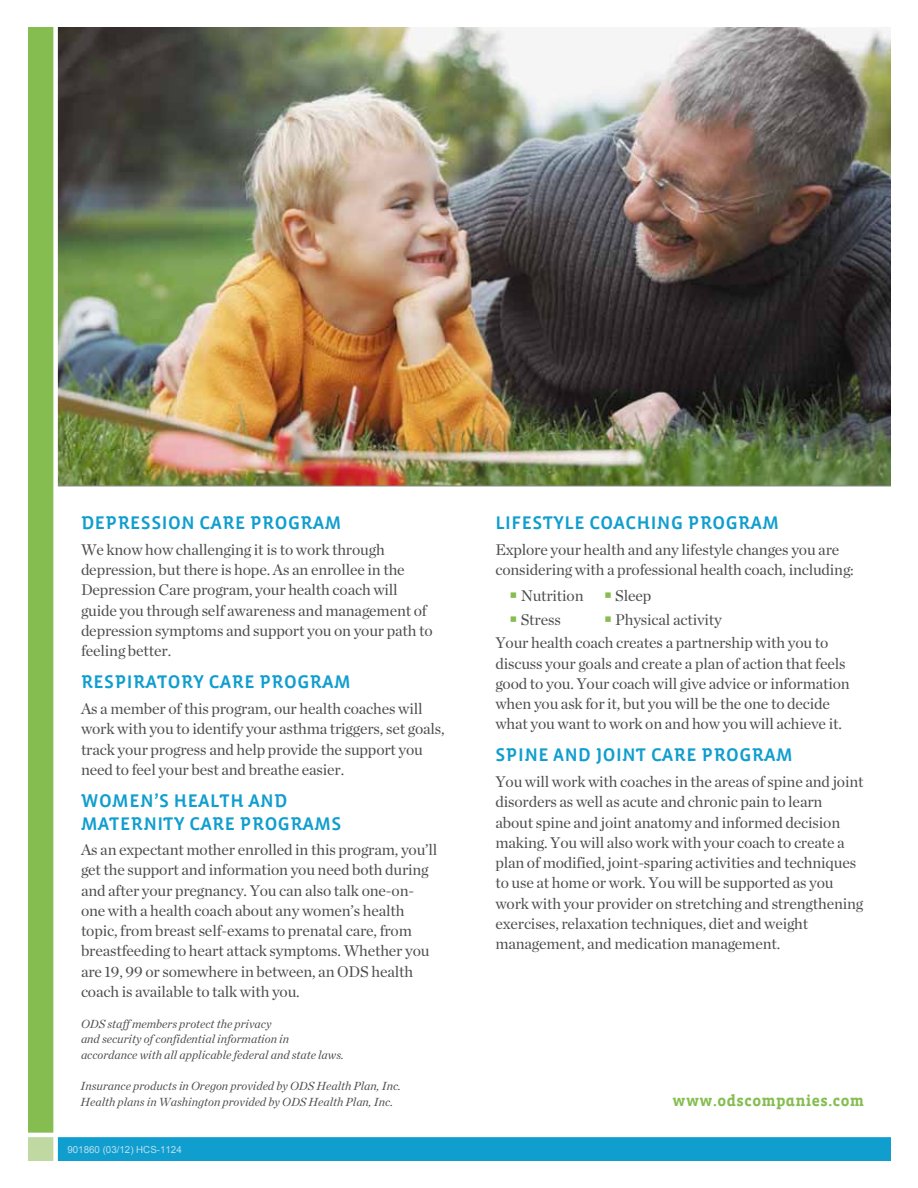
<style>
.page{position:relative;width:918px;height:1188px;background:#fff}
.page>*{position:absolute;margin:0;border:0;box-sizing:border-box;transform-origin:0 0}
.t1{font:18.75px "Vista Sans Alt Med";letter-spacing:.025em;color:#109ece}
.t2{font:15.75px/20.2px "Chronicle Deck";letter-spacing:-.01em;color:#4d4d4f}
.t3{font:700 15.75px "Vista Slab Alt";letter-spacing:.03em;color:#85bd51}
.t4{font:italic 12px/15.8px "Chronicle Deck";color:#4d4d4f}
.t5{font:9.75px "Arial";color:#bddeef}
.s1{font-family:"Vista Sans Med"}
</style>
<div class="page">
<img style="left:58px;top:27px;width:833px;height:459px">
<hr style="left:54px;top:486px;width:837px;height:1px;background:#898d90">
<div style="left:28px;top:27px;width:25px;height:1106px;background:#85bd51"></div>
<div style="left:28px;top:1136px;width:25px;height:25px;background:#c0d9a2"></div>
<div style="left:55px;top:1136px;width:836px;height:25px;background:#109ece"></div>
<div style="left:53px;top:17px;width:5px;height:1144px;background:#fff"></div>
<hr style="left:27px;top:1133px;width:864px;height:4px;background:#fff">
<p class="t1" style="left:81px;top:513px;width:262px">DEPRESSION CARE PROGRAM</p>
<p class="t2" style="left:81px;top:539px;width:353px">We know how challenging it is to work through depression, but there is hope. As an enrollee in the Depression Care program, your health coach will guide you through self awareness and management of depression symptoms and support you on your path to feeling better.</p>
<p class="t1" style="left:81px;top:673px;width:271px">RESPIRATORY CARE PROGRAM</p>
<p class="t2" style="left:81px;top:698px;width:365px">As a member of this program, our health coaches will work with you to identify your asthma triggers, set goals, track your progress and help provide the support you need to feel your best and breathe easier.</p>
<p class="t1" style="left:81px;top:791px;width:16px">WOMEN</p>
<p class="t1" style="left:154px;top:791px;width:109px">’S HEALTH AND</p>
<p class="t1" style="left:81px;top:814px;width:29px">MATERNITY</p>
<p class="t1" style="left:189px;top:814px;width:24px">CARE</p>
<p class="t1" style="left:240px;top:814px;width:26px">PROGRAMS</p>
<p class="t2" style="left:81px;top:839px;width:358px">As an expectant mother enrolled in this program, you’ll get the support and information you need both during and after your pregnancy. You can also talk one-on&shy;one with a health coach about any women’s health topic, from breast self-exams to prenatal care, from breastfeeding to heart attack symptoms. Whether you are 19, 99 or somewhere in between, an ODS health coach is available to talk with you.</p>
<p class="t4" style="left:81px;top:1015px;width:264px">ODS staff members protect the privacy<br>and security of confidential information in accordance with all applicable federal and state laws.</p>
<p class="t4" style="left:81px;top:1078px;width:322px">Insurance products in Oregon provided by ODS Health Plan, Inc.<br>Health plans in Washington provided by ODS Health Plan, Inc.</p>
<p class="t5" style="left:67px;top:1143px;width:116px">901860 (03/12) HCS-1124</p>
<p class="t1" style="left:495px;top:513px;width:285px">LIFESTYLE COACHING PROGRAM</p>
<p class="t2" style="left:495px;top:539px;width:360px">Explore your health and any lifestyle changes you are considering with a professional health coach, including:</p>
<p class="t2" style="left:521px;top:585px;width:64px">Nutrition</p>
<p class="t2" style="left:615px;top:585px;width:38px">Sleep</p>
<p class="t2" style="left:521px;top:609px;width:42px">Stress</p>
<p class="t2" style="left:495px;top:607px;width:334px;line-height:23.5px;text-indent:120px">Physical activity<br>Your health coach creates a partnership with you to</p>
<p class="t2" style="left:495px;top:653px;width:356px">discuss your goals and create a plan of action that feels good to you. Your coach will give advice or information when you ask for it, but you will be the one to decide what you want to work on and how you will achieve it.</p>
<p class="t1" style="left:495px;top:746px;width:299px">SPINE <span class="s1">and</span> JOINT CARE PROGRAM</p>
<p class="t2" style="left:495px;top:771px;width:370px">You will work with coaches in the areas of spine and joint disorders as well as acute and chronic pain to learn about spine and joint anatomy and informed decision making. You will also work with your coach to create a plan of modified, joint-sparing activities and techniques to use at home or work. You will be supported as you work with your provider on stretching and strengthening exercises, relaxation techniques, diet and weight management, and medication management.</p>
<p class="t3" style="left:672px;top:1092px;width:193px">www.odscompanies.com</p>
</div>
